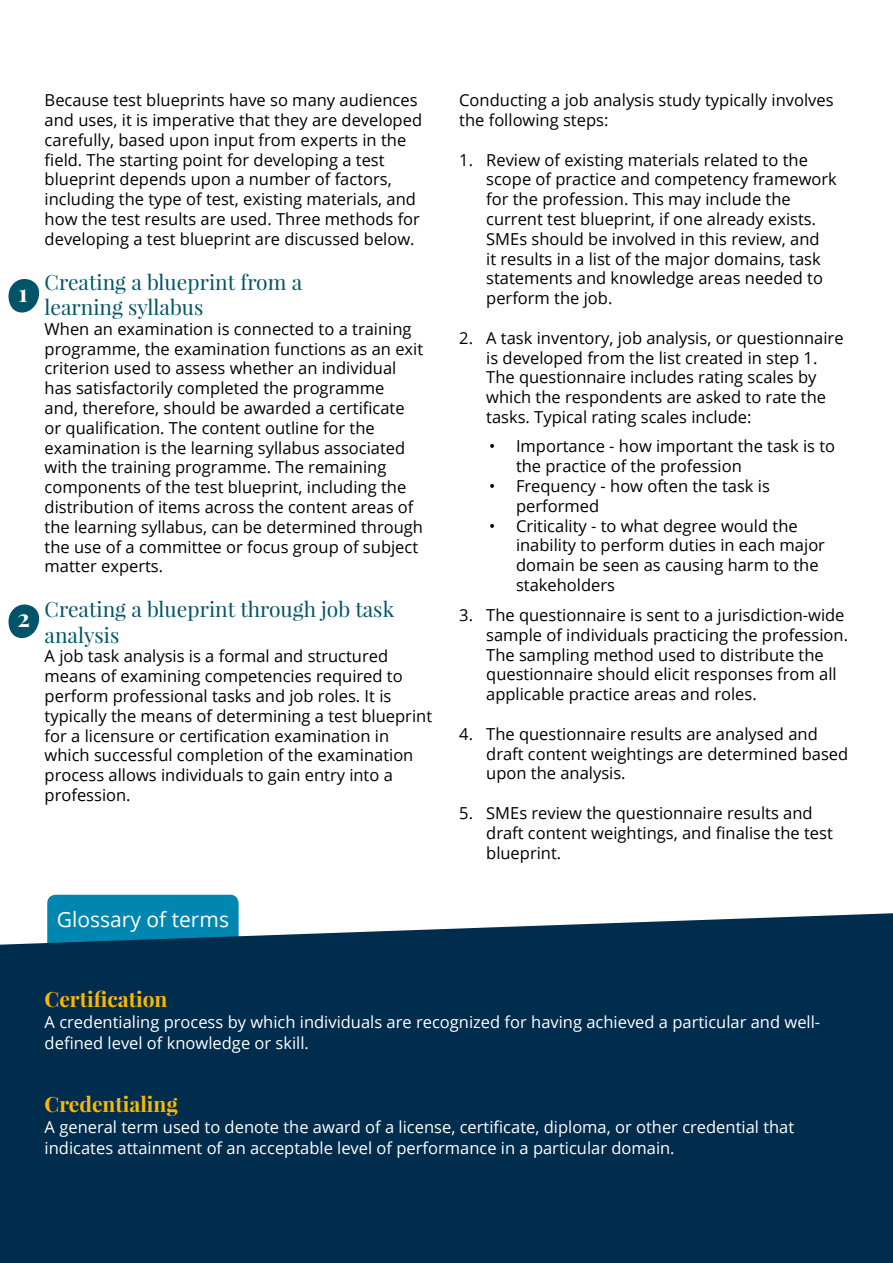
<style>
.page{position:relative;width:893px;height:1263px;background:#fff}
.page>*{position:absolute;margin:0;border:0;box-sizing:border-box;transform-origin:0 0}
.t1{font:700 24px "Playfair Display";color:#fff}
.t2{font:21px/25.2px "Playfair Display";color:#005469}
.t3{font:700 21px "Playfair Display";color:#fbb800}
.t4{font:21px "Open Sans";color:#fff}
.t5{font:16.5px/19.8px "Open Sans";color:#000}
.t6{font:16.5px/21px "Open Sans";color:#fff}
</style>
<div class="page">
<div style="left:47px;top:895px;width:192px;height:83px;background:#0087b1;border-radius:9px"></div>
<div style="left:0;top:913px;width:893px;height:350px;background:#002c4d"></div>
<svg style="left:8px;top:278px;width:32px;height:35px"></svg>
<svg style="left:8px;top:604px;width:32px;height:35px"></svg>
<h1 class="t1" style="left:19px;top:278px;width:11px">1</h1>
<h1 class="t1" style="left:18px;top:603px;width:14px">2</h1>
<p class="t5" style="left:45px;top:90px;width:379px">Because test blueprints have so many audiences and uses, it is imperative that they are developed carefully, based upon input from experts in the field. The starting point for developing a test blueprint depends upon a number of factors, including the type of test, existing materials, and how the test results are used. Three methods for developing a test blueprint are discussed below.</p>
<p class="t2" style="left:45px;top:269px;width:259px">Creating a blueprint from a learning syllabus</p>
<p class="t5" style="left:45px;top:318px;width:380px">When an examination is connected to a training programme, the examination functions as an exit criterion used to assess whether an individual has satisfactorily completed the programme<br>and, therefore, should be awarded a certificate or qualification. The content outline for the examination is the learning syllabus associated with the training programme. The remaining components of the test blueprint, including the distribution of items across the content areas of the learning syllabus, can be determined through the use of a committee or focus group of subject matter experts.</p>
<p class="t2" style="left:45px;top:597px;width:351px">Creating a blueprint through job task analysis</p>
<p class="t5" style="left:45px;top:646px;width:389px">A job task analysis is a formal and structured means of examining competencies required to perform professional tasks and job roles. It is typically the means of determining a test blueprint for a licensure or certification examination in which successful completion of the examination process allows individuals to gain entry into a profession.</p>
<p class="t4" style="left:57px;top:905px;width:174px">Glossary of terms</p>
<p class="t5" style="left:459px;top:90px;width:376px">Conducting a job analysis study typically involves the following steps:</p>
<p class="t5" style="left:486px;top:149px;width:352px;text-indent:-27px">1. Review of existing materials related to the scope of practice and competency framework for the profession. This may include the current test blueprint, if one already exists.<br>SMEs should be involved in this review, and<br>it results in a list of the major domains, task statements and knowledge areas needed to perform the job.</p>
<p class="t5" style="left:486px;top:327px;width:359px;text-indent:-27px">2. A task inventory, job analysis, or questionnaire is developed from the list created in step 1.<br>The questionnaire includes rating scales by which the respondents are asked to rate the tasks. Typical rating scales include:</p>
<p class="t5" style="left:516px;top:436px;width:321px;text-indent:-27px">• Importance - how important the task is to the practice of the profession</p>
<p class="t5" style="left:516px;top:476px;width:255px;text-indent:-27px">• Frequency - how often the task is performed</p>
<p class="t5" style="left:516px;top:515px;width:311px;text-indent:-27px">• Criticality - to what degree would the inability to perform duties in each major domain be seen as causing harm to the stakeholders</p>
<p class="t5" style="left:486px;top:605px;width:363px;text-indent:-27px">3. The questionnaire is sent to a jurisdiction-wide sample of individuals practicing the profession.<br>The sampling method used to distribute the questionnaire should elicit responses from all applicable practice areas and roles.</p>
<p class="t5" style="left:486px;top:723px;width:364px;text-indent:-27px">4. The questionnaire results are analysed and draft content weightings are determined based upon the analysis.</p>
<p class="t5" style="left:486px;top:803px;width:348px;text-indent:-27px">5. SMEs review the questionnaire results and draft content weightings, and finalise the test blueprint.</p>
<p class="t3" style="left:45px;top:986px;width:124px">Certification</p>
<p class="t6" style="left:45px;top:1011px;width:777px">A credentialing process by which individuals are recognized for having achieved a particular and well&shy;defined level of knowledge or skill.</p>
<p class="t3" style="left:45px;top:1091px;width:135px">Credentialing</p>
<p class="t6" style="left:45px;top:1116px;width:751px">A general term used to denote the award of a license, certificate, diploma, or other credential that indicates attainment of an acceptable level of performance in a particular domain.</p>
</div>
